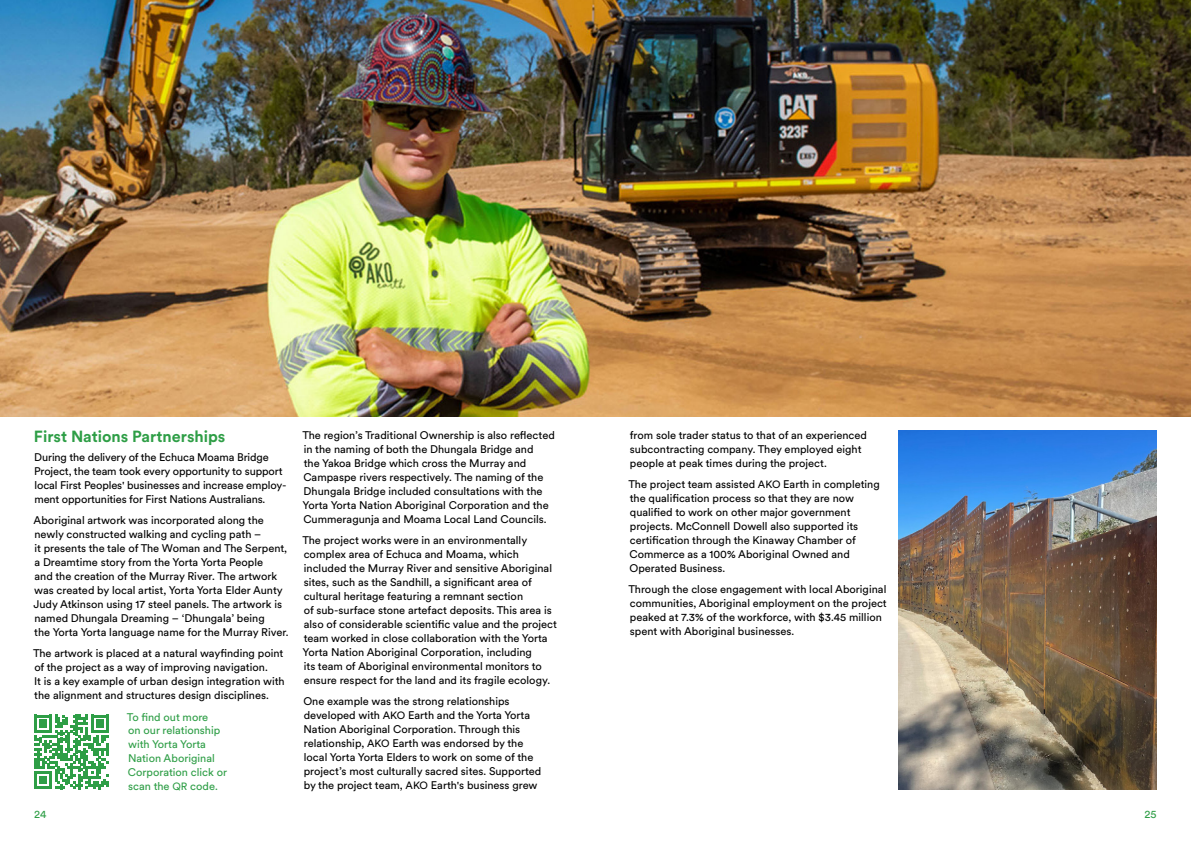
<style>
.page{position:relative;width:1191px;height:842px;background:#fff}
.page>*{position:absolute;margin:0;border:0;box-sizing:border-box;transform-origin:0 0}
._01_Section_Headings{font:700 16px "Circular XX";color:#2e9e46}
._00_Body__Circular_1{font:11px/14px "Circular XX";color:#000}
._00_Body__Circular_1-2{font:11px/13.8px "Circular XX";color:#2e9e46}
.Page_No_s{font:11px "Circular XX";color:#2e9e46}
.s1{font-size:10.5px}
</style>
<div class="page">
<img style="left:0;top:0;width:1191px;height:417px">
<img style="left:899px;top:431px;width:258px;height:358px">
<svg style="left:34px;top:715px;width:75px;height:74px"></svg>
<p class="_01_Section_Headings" style="left:34px;top:426px;width:193px">First Nations Partnerships</p>
<p class="_00_Body__Circular_1" style="left:34px;top:449px;width:254px">During the delivery of the Echuca Moama Bridge Project, the team took every opportunity to support local First Peoples' businesses and increase employ&shy;ment opportunities for First Nations Australians.</p>
<p class="_00_Body__Circular_1" style="left:33px;top:513px;width:257px">Aboriginal artwork was incorporated along the newly constructed walking and cycling path –<br>it presents the tale of The Woman and The Serpent, a Dreamtime story from the Yorta Yorta People<br>and the creation of the Murray River. The artwork was created by local artist, Yorta Yorta Elder Aunty Judy Atkinson using 17 steel panels. The artwork is named Dhungala Dreaming – ‘Dhungala’ being<br>the Yorta Yorta language name for the Murray River.</p>
<p class="_00_Body__Circular_1" style="left:33px;top:646px;width:253px">The artwork is placed at a natural wayfinding point of the project as a way of improving navigation.<br>It is a key example of urban design integration with the alignment and structures design disciplines.</p>
<p class="_00_Body__Circular_1-2" style="left:127px;top:709px;width:102px">To find out more<br>on our relationship with Yorta Yorta<br>Nation Aboriginal<br>Corporation click or scan the <span class="s1">QR</span> code.</p>
<p class="_00_Body__Circular_1" style="left:302px;top:427px;width:254px">The region’s Traditional Ownership is also reflected in the naming of both the Dhungala Bridge and<br>the Yakoa Bridge which cross the Murray and Campaspe rivers respectively. The naming of the Dhungala Bridge included consultations with the Yorta Yorta Nation Aboriginal Corporation and the Cummeragunja and Moama Local Land Councils.</p>
<p class="_00_Body__Circular_1" style="left:302px;top:533px;width:256px">The project works were in an environmentally complex area of Echuca and Moama, which included the Murray River and sensitive Aboriginal sites, such as the Sandhill, a significant area of cultural heritage featuring a remnant section<br>of sub-surface stone artefact deposits. This area is also of considerable scientific value and the project team worked in close collaboration with the Yorta Yorta Nation Aboriginal Corporation, including<br>its team of Aboriginal environmental monitors to ensure respect for the land and its fragile ecology.</p>
<p class="_00_Body__Circular_1" style="left:303px;top:694px;width:239px">One example was the strong relationships developed with <span class="s1">AKO</span> Earth and the Yorta Yorta Nation Aboriginal Corporation. Through this relationship, <span class="s1">AKO</span> Earth was endorsed by the local Yorta Yorta Elders to work on some of the project’s most culturally sacred sites. Supported by the project team, <span class="s1">AKO</span> Earth's business grew</p>
<p class="_00_Body__Circular_1" style="left:630px;top:427px;width:239px">from sole trader status to that of an experienced subcontracting company. They employed eight people at peak times during the project.</p>
<p class="_00_Body__Circular_1" style="left:628px;top:477px;width:253px">The project team assisted <span class="s1">AKO</span> Earth in completing the qualification process so that they are now qualified to work on other major government projects. McConnell Dowell also supported its certification through the Kinaway Chamber of Commerce as a 100% Aboriginal Owned and Operated Business.</p>
<p class="_00_Body__Circular_1" style="left:628px;top:582px;width:260px">Through the close engagement with local Aboriginal communities, Aboriginal employment on the project peaked at 7.3% of the workforce, with $3.45 million spent with Aboriginal businesses.</p>
<p class="Page_No_s" style="left:34px;top:807px;width:14px">24</p>
<p class="Page_No_s" style="left:1144px;top:807px;width:14px">25</p>
</div>
